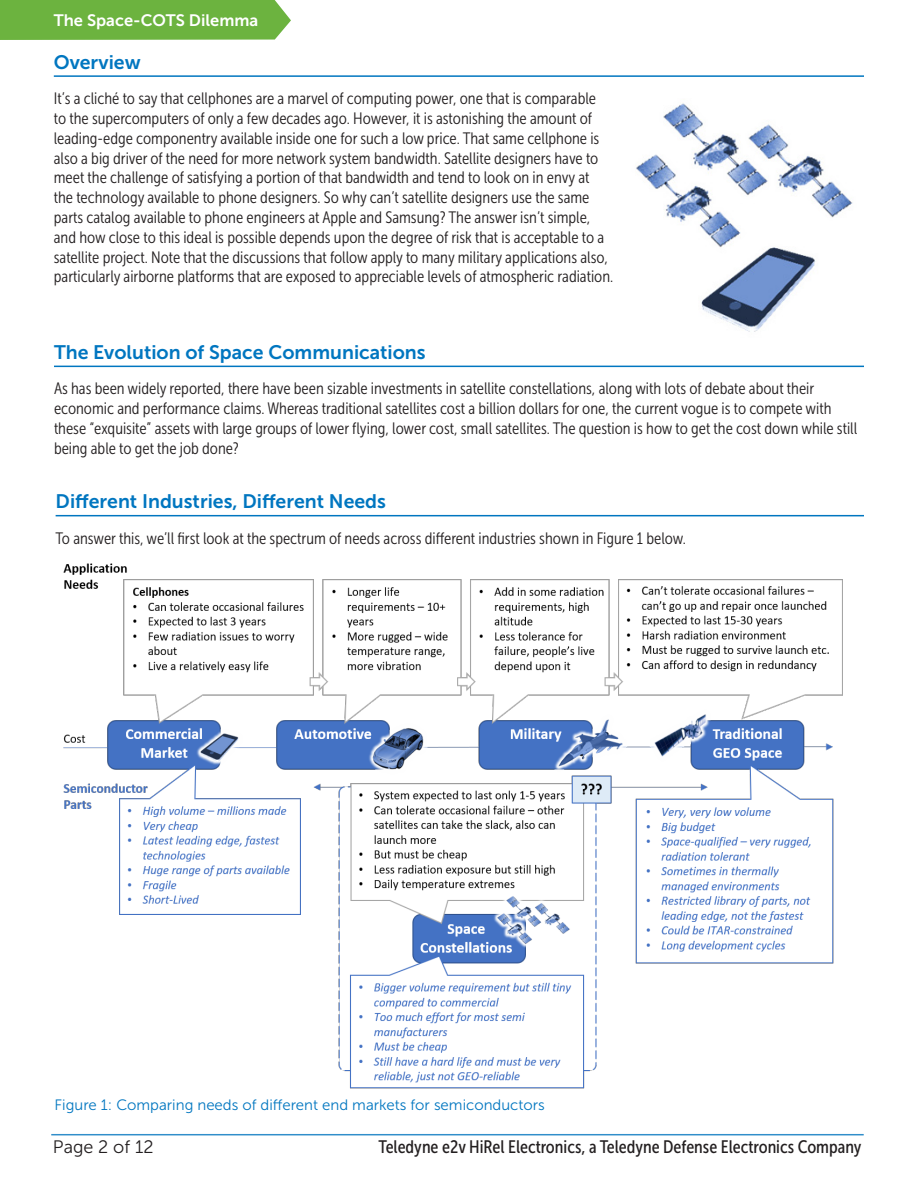
<style>
.page{position:relative;width:918px;height:1188px;background:#fff}
.page>*{position:absolute;margin:0;border:0;box-sizing:border-box;transform-origin:0 0}
.Section_Headings{font:19.5px "Museo Sans 700";color:#0076c0}
.t1{font:18px "Museo Sans Cond 500";color:#231f20}
.t2{font:18px "Museo Sans 300";color:#231f20}
.t3{font:16.5px/19.8px "Museo Sans Cond 300";color:#231f20}
.t4{font:16.5px "Museo Sans 700";color:#fff}
.t5{font:15px "Museo Sans 300";color:#0076c0}
</style>
<div class="page">
<div style="left:0;top:0;width:291px;height:40px;background:#6cb33f"></div>
<hr style="left:51px;top:1134px;width:813px;height:1px;background:#0074be">
<img style="left:636px;top:103px;width:217px;height:229px">
<hr style="left:54px;top:366px;width:810px;height:1px;background:#0076c0">
<hr style="left:56px;top:515px;width:808px;height:1px;background:#0076c0">
<hr style="left:54px;top:75px;width:810px;height:2px;background:#0076c0">
<img style="left:63px;top:563px;width:779px;height:526px">
<p class="t4" style="left:54px;top:11px;width:206px">The Space-COTS Dilemma</p>
<p class="Section_Headings" style="left:54px;top:51px;width:88px">Overview</p>
<p class="t3" style="left:54px;top:89px;width:561px">It’s a cliché to say that cellphones are a marvel of computing power, one that is comparable<br>to the supercomputers of only a few decades ago. However, it is astonishing the amount of leading-edge componentry available inside one for such a low price. That same cellphone is also a big driver of the need for more network system bandwidth. Satellite designers have to meet the challenge of satisfying a portion of that bandwidth and tend to look on in envy at<br>the technology available to phone designers. So why can’t satellite designers use the same parts catalog available to phone engineers at Apple and Samsung? The answer isn’t simple, and how close to this ideal is possible depends upon the degree of risk that is acceptable to a satellite project. Note that the discussions that follow apply to many military applications also, particularly airborne platforms that are exposed to appreciable levels of atmospheric radiation.</p>
<p class="Section_Headings" style="left:54px;top:341px;width:373px">The Evolution of Space Communications</p>
<p class="t3" style="left:54px;top:379px;width:805px">As has been widely reported, there have been sizable investments in satellite constellations, along with lots of debate about their economic and performance claims. Whereas traditional satellites cost a billion dollars for one, the current vogue is to compete with these “exquisite” assets with large groups of lower flying, lower cost, small satellites. The question is how to get the cost down while still being able to get the job done?</p>
<p class="Section_Headings" style="left:56px;top:491px;width:332px">Different Industries, Different Needs</p>
<p class="t3" style="left:56px;top:529px;width:632px">To answer this, we’ll first look at the spectrum of needs across different industries shown in Figure 1 below.</p>
<p class="t5" style="left:55px;top:1097px;width:492px">Figure 1: Comparing needs of different end markets for semiconductors</p>
<p class="t2" style="left:53px;top:1137px;width:102px">Page 2 of 12</p>
<p class="t1" style="left:379px;top:1137px;width:485px">Teledyne e2v HiRel Electronics, a Teledyne Defense Electronics Company</p>
</div>
